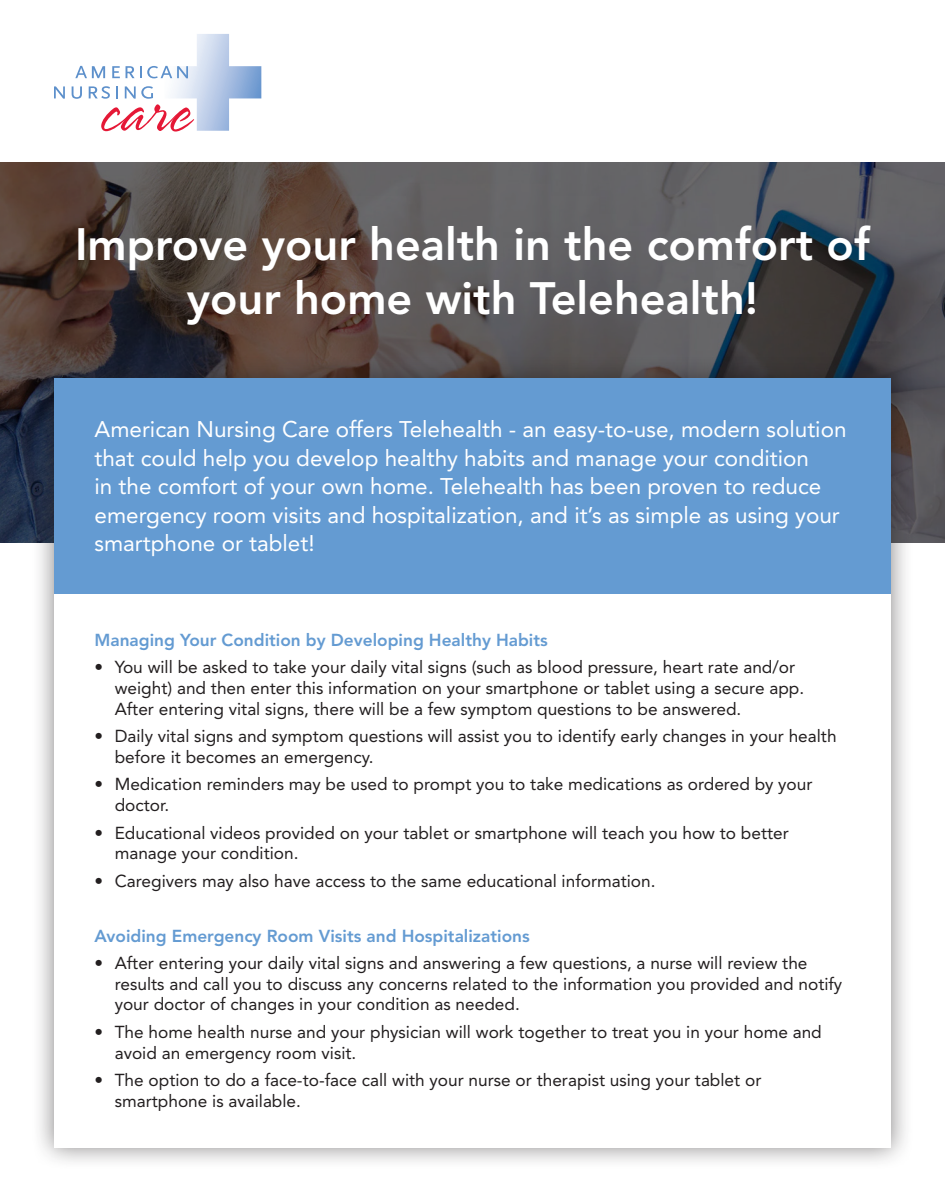
<style>
.page{position:relative;width:945px;height:1188px;background:#fff}
.page>*{position:absolute;margin:0;border:0;box-sizing:border-box;transform-origin:0 0}
.t1{font:800 45px/54px "Avenir LT Std";color:#fff;text-align:center}
.t2{font:22.5px/28.5px "Avenir LT Std";color:#fff}
.t3{font:17.25px/20.7px "Avenir LT Std";color:#231f20}
.t4{font:800 17.25px "Avenir LT Std";color:#649bd2}
</style>
<div class="page">
<div style="left:0;top:160px;width:945px;height:384px;background:#231f20;opacity:.75"></div>
<div style="left:31px;top:355px;width:883px;height:815px;background:#231f20;opacity:.55"></div>
<div style="left:54px;top:378px;width:837px;height:770px;background:#fff"></div>
<div style="left:54px;top:378px;width:837px;height:216px;background:#649bd2"></div>
<svg style="left:54px;top:86px;width:11px;height:13px"></svg>
<svg style="left:72px;top:34px;width:189px;height:98px"></svg>
<p class="t1" style="left:75px;top:218px;width:796px">Improve your health in the comfort of your home with Telehealth!</p>
<p class="t2" style="left:94px;top:415px;width:754px">American Nursing Care offers Telehealth - an easy-to-use, modern solution that could help you develop healthy habits and manage your condition<br>in the comfort of your own home. Telehealth has been proven to reduce emergency room visits and hospitalization, and it’s as simple as using your smartphone or tablet!</p>
<p class="t4" style="left:94px;top:630px;width:455px">Managing Your Condition by Developing Healthy Habits</p>
<p class="t3" style="left:115px;top:657px;width:691px;text-indent:-20px">• You will be asked to take your daily vital signs (such as blood pressure, heart rate and/or weight) and then enter this information on your smartphone or tablet using a secure app.<br>After entering vital signs, there will be a few symptom questions to be answered.</p>
<p class="t3" style="left:115px;top:726px;width:723px;text-indent:-20px">• Daily vital signs and symptom questions will assist you to identify early changes in your health before it becomes an emergency.</p>
<p class="t3" style="left:115px;top:774px;width:699px;text-indent:-20px">• Medication reminders may be used to prompt you to take medications as ordered by your doctor.</p>
<p class="t3" style="left:115px;top:822px;width:676px;text-indent:-20px">• Educational videos provided on your tablet or smartphone will teach you how to better manage your condition.</p>
<p class="t3" style="left:94px;top:870px;width:563px">• Caregivers may also have access to the same educational information.</p>
<p class="t4" style="left:94px;top:925px;width:437px">Avoiding Emergency Room Visits and Hospitalizations</p>
<p class="t3" style="left:115px;top:953px;width:729px;text-indent:-20px">• After entering your daily vital signs and answering a few questions, a nurse will review the results and call you to discuss any concerns related to the information you provided and notify your doctor of changes in your condition as needed.</p>
<p class="t3" style="left:115px;top:1022px;width:709px;text-indent:-20px">• The home health nurse and your physician will work together to treat you in your home and avoid an emergency room visit.</p>
<p class="t3" style="left:115px;top:1070px;width:648px;text-indent:-20px">• The option to do a face-to-face call with your nurse or therapist using your tablet or smartphone is available.</p>
</div>
